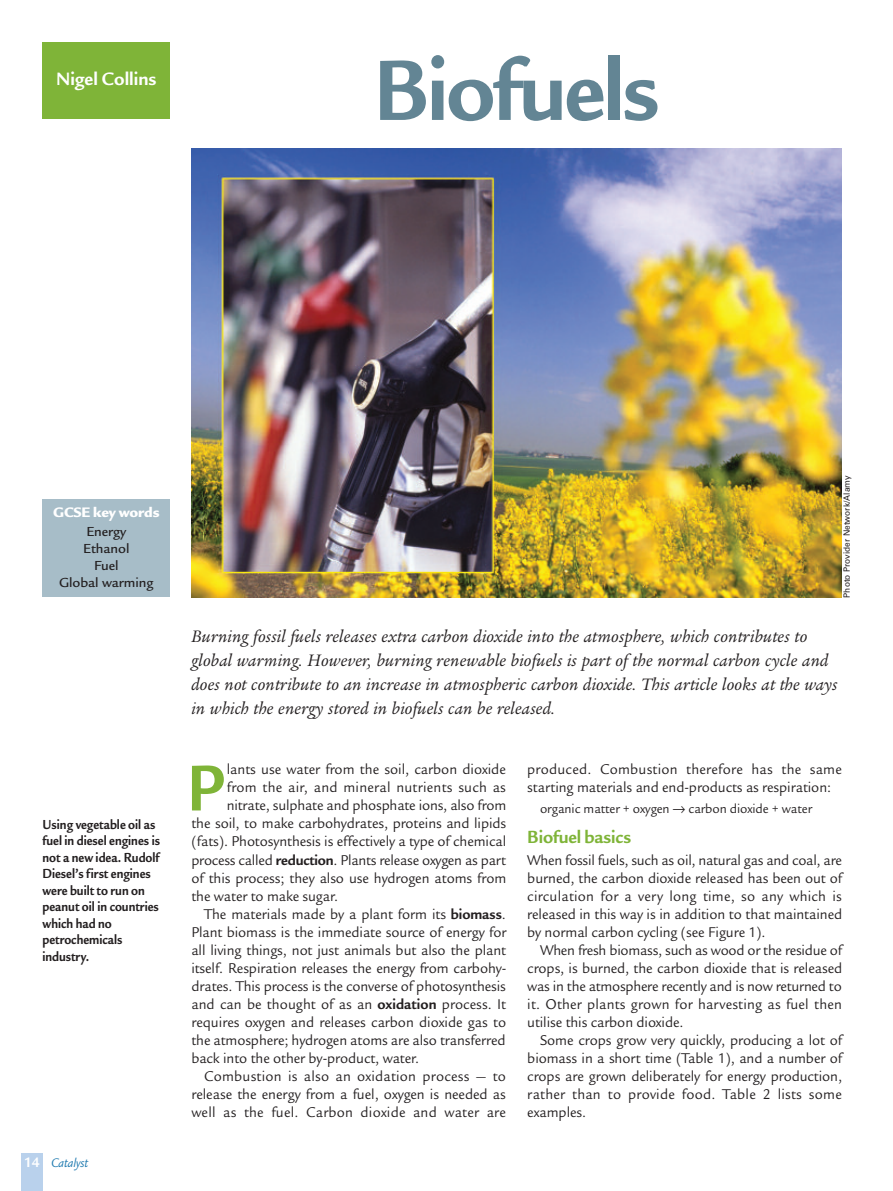
<style>
.page{position:relative;width:893px;height:1191px;background:#fff}
.page>*{position:absolute;margin:0;border:0;box-sizing:border-box;transform-origin:0 0}
.t1{font:700 93px "Legacy San ITC";letter-spacing:-.03em;color:#638594;scale:.96 1}
.t2{font:700 70.35px "Legacy San ITC";color:#7fb438;scale:.9 1}
.t3{font:700 19.5px "Legacy San ITC";color:#fff}
.t4{font:700 19.2px "Legacy San ITC";letter-spacing:-.005em;color:#7fb438;scale:.96 1}
.t5{font:italic 18px/24px "Legacy Ser ITC";letter-spacing:.01em;color:#231f20}
.t6{font:15.3px/18px "Legacy San ITC";letter-spacing:-.005em;color:#231f20;text-align:justify;scale:.95 1}
.t7{font:15.3px/18px "Legacy San ITC";letter-spacing:.015em;color:#231f20;scale:.95 1}
.t8{font:15px "Legacy San ITC Ultr";letter-spacing:-.005em;color:#fff}
.t9{font:700 14.25px/16.5px "Legacy San ITC";color:#231f20;scale:.88 1}
.t10{font:500 14.25px/17px "Legacy San ITC";letter-spacing:-.005em;color:#231f20;text-align:center}
.t11{font:13.8px "Legacy San ITC";letter-spacing:-.005em;color:#231f20;scale:.95 1}
.t12{font:italic 13.5px "Legacy San ITC";letter-spacing:-.005em;color:#217bb0;scale:.95 1}
.t13{font:8.7px "Univers";letter-spacing:.005em;color:#231f20;scale:.96 1}
.s1{font-weight:700;font-style:normal;font-size:15px;color:#fff}
.s2{font-weight:700}
</style>
<div class="page">
<div style="left:21px;top:1152px;width:22px;height:39px;background:#b9d1ec"></div>
<div style="left:43px;top:43px;width:127px;height:76px;background:#7fb438"></div>
<div style="left:43px;top:500px;width:127px;height:97px;background:#a7bdc8"></div>
<img style="left:191px;top:149px;width:651px;height:449px">
<p class="t3" style="left:56px;top:67px;width:102px">Nigel Collins</p>
<h1 class="t1" style="left:373px;top:33px;width:300px">Biofuels</h1>
<p class="t8" style="left:53px;top:503px;width:108px">GCSE key words</p>
<p class="t10" style="left:59px;top:522px;width:96px">Energy<br>Ethanol<br>Fuel<br>Global warming</p>
<p class="t9" style="left:43px;top:815px;width:135px">Using vegetable oil as fuel in diesel engines is not a new idea. Rudolf<br>Diesel’s first engines were built to run on peanut oil in countries which had no petrochemicals industry.</p>
<p class="t12" style="left:24px;top:1154px;width:69px"><span class="s1">14</span> Catalyst</p>
<p class="t13" style="left:843px;top:597px;width:129px;rotate:-90deg">Photo Provider Network/Alamy</p>
<p class="t5" style="left:191px;top:623px;width:647px">Burning fossil fuels releases extra carbon dioxide into the atmosphere, which contributes to global warming. However, burning renewable biofuels is part of the normal carbon cycle and does not contribute to an increase in atmospheric carbon dioxide. This article looks at the ways in which the energy stored in biofuels can be released.</p>
<h2 class="t2" style="left:187px;top:745px;width:43px">P</h2>
<p class="t6" style="left:227px;top:760px;width:295px">lants use water from the soil, carbon dioxide</p>
<p class="t7" style="left:227px;top:778px;width:295px">from the air, and mineral nutrients such as</p>
<p class="t6" style="left:227px;top:796px;width:296px">nitrate, sulphate and phosphate ions, also from</p>
<p class="t6" style="left:191px;top:814px;width:333px">the soil, to make carbohydrates, proteins and lipids</p>
<p class="t6" style="left:191px;top:832px;width:333px">(fats). Photosynthesis is effectively a type of chemical</p>
<p class="t6" style="left:191px;top:850px;width:333px">process called <span class="s2">reduction</span>. Plants release oxygen as part</p>
<p class="t6" style="left:191px;top:868px;width:333px">of this process; they also use hydrogen atoms from</p>
<p class="t6" style="left:191px;top:886px;width:156px">the water to make sugar.</p>
<p class="t6" style="left:204px;top:904px;width:319px">The materials made by a plant form its <span class="s2">biomass</span>.</p>
<p class="t6" style="left:191px;top:922px;width:333px">Plant biomass is the immediate source of energy for</p>
<p class="t6" style="left:191px;top:940px;width:333px">all living things, not just animals but also the plant</p>
<p class="t6" style="left:191px;top:958px;width:333px">itself. Respiration releases the energy from carbohy-</p>
<p class="t6" style="left:191px;top:976px;width:333px">drates. This process is the converse of photosynthesis</p>
<p class="t6" style="left:191px;top:994px;width:333px">and can be thought of as an <span class="s2">oxidation</span> process. It</p>
<p class="t6" style="left:191px;top:1012px;width:333px">requires oxygen and releases carbon dioxide gas to</p>
<p class="t6" style="left:191px;top:1030px;width:332px">the atmosphere; hydrogen atoms are also transferred</p>
<p class="t6" style="left:191px;top:1048px;width:242px">back into the other by-product, water.</p>
<p class="t7" style="left:204px;top:1066px;width:319px">Combustion is also an oxidation process — to</p>
<p class="t6" style="left:191px;top:1084px;width:333px">release the energy from a fuel, oxygen is needed as</p>
<p class="t7" style="left:191px;top:1102px;width:333px">well as the fuel. Carbon dioxide and water are</p>
<p class="t7" style="left:527px;top:760px;width:333px">produced. Combustion therefore has the same starting materials and end-products as respiration:</p>
<p class="t11" style="left:540px;top:799px;width:288px">organic matter + oxygen → carbon dioxide + water</p>
<p class="t4" style="left:527px;top:824px;width:110px">Biofuel basics</p>
<p class="t6" style="left:527px;top:850px;width:333px">When fossil fuels, such as oil, natural gas and coal, are burned, the carbon dioxide released has been out of circulation for a very long time, so any which is released in this way is in addition to that maintained by normal carbon cycling (see Figure 1).</p>
<p class="t6" style="left:527px;top:940px;width:333px;text-indent:13px">When fresh biomass, such as wood or the residue of crops, is burned, the carbon dioxide that is released was in the atmosphere recently and is now returned to it. Other plants grown for harvesting as fuel then utilise this carbon dioxide.</p>
<p class="t6" style="left:527px;top:1030px;width:333px;text-indent:13px">Some crops grow very quickly, producing a lot of biomass in a short time (Table 1), and a number of crops are grown deliberately for energy production, rather than to provide food. Table 2 lists some examples.</p>
</div>
